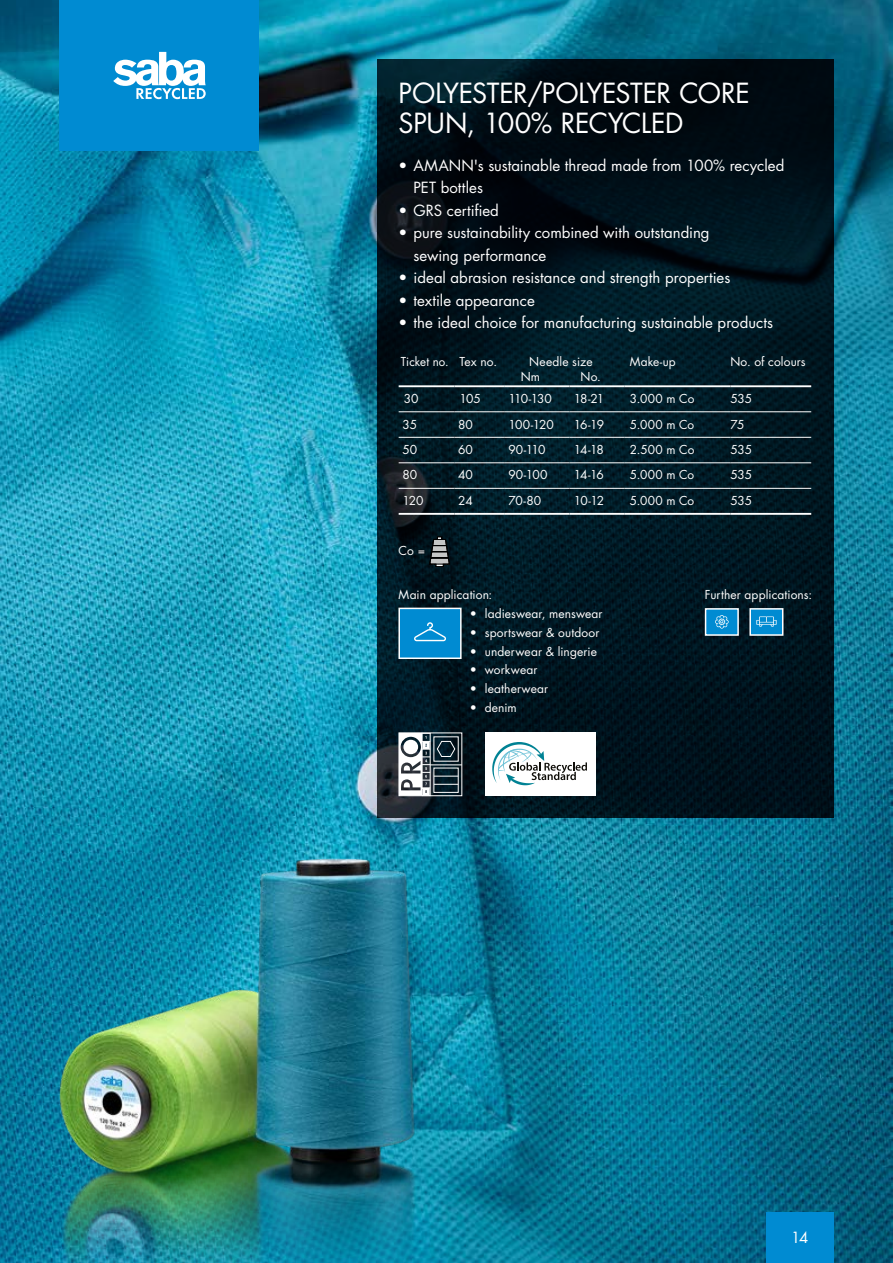
<style>
.page{position:relative;width:893px;height:1263px;background:#fff}
.page>*{position:absolute;margin:0;border:0;box-sizing:border-box;transform-origin:0 0}
.t1{font:27px/30px "Futura Std";letter-spacing:-.015em;color:#fff}
.t2{font:15px/22.5px "Futura Std";color:#fff}
.t3{font:15px "Futura";color:#fff}
.t4{font:12px "Futura";color:#fff}
.t5{font:12px "Futura Std";letter-spacing:.01em;color:#fff}
.t6{font:12px "Futura";color:#fff;scale:.96 1}
</style>
<div class="page">
<img style="left:0;top:0;width:893px;height:1263px">
<div style="left:60px;top:0;width:199px;height:151px;background:#008bd2"></div>
<svg style="left:113px;top:52px;width:93px;height:47px"></svg>
<svg style="left:377px;top:60px;width:456px;height:757px;fill:#00151f"></svg>
<svg style="left:430px;top:537px;width:20px;height:30px"></svg>
<hr style="left:430px;top:765px;width:32px;height:1px;background:#fff">
<svg style="left:399px;top:733px;width:60px;height:63px"></svg>
<img style="left:60px;top:859px;width:358px;height:404px">
<div style="left:749px;top:608px;width:34px;height:28px;background:#008bd2;border:2px solid #fff"></div>
<svg style="left:756px;top:616px;width:21px;height:11px"></svg>
<div style="left:705px;top:608px;width:34px;height:28px;background:#008bd2;border:2px solid #fff"></div>
<svg style="left:715px;top:615px;width:14px;height:14px"></svg>
<div style="left:398px;top:608px;width:64px;height:51px;background:#008bd2;border:2px solid #fff"></div>
<svg style="left:414px;top:622px;width:32px;height:19px"></svg>
<hr style="left:399px;top:488px;width:55px;height:1px;background:#fff">
<hr style="left:454px;top:488px;width:50px;height:1px;background:#fff">
<hr style="left:504px;top:488px;width:65px;height:1px;background:#fff">
<hr style="left:569px;top:488px;width:56px;height:1px;background:#fff">
<hr style="left:399px;top:385px;width:55px;height:2px;background:#fff">
<hr style="left:454px;top:385px;width:50px;height:2px;background:#fff">
<hr style="left:504px;top:385px;width:65px;height:2px;background:#fff">
<hr style="left:569px;top:385px;width:56px;height:2px;background:#fff">
<hr style="left:399px;top:411px;width:55px;height:1px;background:#fff">
<hr style="left:454px;top:411px;width:50px;height:1px;background:#fff">
<hr style="left:504px;top:411px;width:65px;height:1px;background:#fff">
<hr style="left:569px;top:411px;width:56px;height:1px;background:#fff">
<hr style="left:625px;top:411px;width:105px;height:1px;background:#fff">
<hr style="left:730px;top:411px;width:81px;height:1px;background:#fff">
<hr style="left:399px;top:437px;width:55px;height:1px;background:#fff">
<hr style="left:454px;top:437px;width:50px;height:1px;background:#fff">
<hr style="left:504px;top:437px;width:65px;height:1px;background:#fff">
<hr style="left:569px;top:437px;width:56px;height:1px;background:#fff">
<hr style="left:625px;top:437px;width:105px;height:1px;background:#fff">
<hr style="left:730px;top:437px;width:81px;height:1px;background:#fff">
<hr style="left:730px;top:462px;width:81px;height:1px;background:#fff">
<hr style="left:730px;top:488px;width:81px;height:1px;background:#fff">
<hr style="left:399px;top:462px;width:55px;height:1px;background:#fff">
<hr style="left:454px;top:462px;width:50px;height:1px;background:#fff">
<hr style="left:504px;top:462px;width:65px;height:1px;background:#fff">
<hr style="left:569px;top:462px;width:56px;height:1px;background:#fff">
<hr style="left:625px;top:462px;width:105px;height:1px;background:#fff">
<hr style="left:625px;top:488px;width:105px;height:1px;background:#fff">
<hr style="left:625px;top:385px;width:105px;height:2px;background:#fff">
<hr style="left:730px;top:385px;width:81px;height:2px;background:#fff">
<hr style="left:399px;top:513px;width:55px;height:2px;background:#fff">
<hr style="left:454px;top:513px;width:50px;height:2px;background:#fff">
<hr style="left:504px;top:513px;width:65px;height:2px;background:#fff">
<hr style="left:569px;top:513px;width:56px;height:2px;background:#fff">
<hr style="left:625px;top:513px;width:105px;height:2px;background:#fff">
<hr style="left:730px;top:513px;width:81px;height:2px;background:#fff">
<div style="left:485px;top:732px;width:110px;height:64px;background:#fff"></div>
<svg style="left:492px;top:742px;width:95px;height:43px"></svg>
<div style="left:766px;top:1212px;width:67px;height:51px;background:#008bd2"></div>
<h1 class="t1" style="left:399px;top:78px;width:353px">POLYESTER/POLYESTER CORE<br>SPUN, 100% RECYCLED</h1>
<p class="t2" style="left:414px;top:154px;width:372px;text-indent:-15px">• AMANN's sustainable thread made from 100% recycled<br>PET bottles</p>
<p class="t2" style="left:399px;top:199px;width:102px">• GRS certified</p>
<p class="t2" style="left:414px;top:221px;width:298px;text-indent:-15px">• pure sustainability combined with outstanding sewing performance</p>
<p class="t2" style="left:399px;top:266px;width:333px">• ideal abrasion resistance and strength properties</p>
<p class="t2" style="left:399px;top:289px;width:138px">• textile appearance</p>
<p class="t2" style="left:399px;top:311px;width:376px">• the ideal choice for manufacturing sustainable products</p>
<p class="t6" style="left:401px;top:354px;width:102px">Ticket no. Tex no.</p>
<p class="t4" style="left:529px;top:354px;width:65px">Needle size</p>
<p class="t4" style="left:630px;top:354px;width:48px">Make-up</p>
<p class="t4" style="left:730px;top:354px;width:77px">No. of colours</p>
<p class="t4" style="left:521px;top:369px;width:21px">Nm</p>
<p class="t4" style="left:581px;top:369px;width:22px">No.</p>
<p class="t4" style="left:404px;top:391px;width:16px">30</p>
<p class="t4" style="left:459px;top:391px;width:23px">105</p>
<p class="t4" style="left:508px;top:391px;width:45px">110-130</p>
<p class="t4" style="left:574px;top:391px;width:32px">18-21</p>
<p class="t4" style="left:630px;top:391px;width:66px">3.000 m Co</p>
<p class="t4" style="left:730px;top:391px;width:23px">535</p>
<p class="t4" style="left:402px;top:417px;width:16px">35</p>
<p class="t4" style="left:458px;top:417px;width:16px">80</p>
<p class="t4" style="left:508px;top:417px;width:47px">100-120</p>
<p class="t4" style="left:574px;top:417px;width:32px">16-19</p>
<p class="t4" style="left:630px;top:417px;width:66px">5.000 m Co</p>
<p class="t4" style="left:730px;top:417px;width:16px">75</p>
<p class="t4" style="left:402px;top:442px;width:16px">50</p>
<p class="t4" style="left:458px;top:442px;width:16px">60</p>
<p class="t4" style="left:508px;top:442px;width:39px">90-110</p>
<p class="t4" style="left:574px;top:442px;width:32px">14-18</p>
<p class="t4" style="left:630px;top:442px;width:66px">2.500 m Co</p>
<p class="t4" style="left:730px;top:442px;width:23px">535</p>
<p class="t4" style="left:402px;top:467px;width:16px">80</p>
<p class="t4" style="left:458px;top:467px;width:16px">40</p>
<p class="t4" style="left:508px;top:467px;width:41px">90-100</p>
<p class="t4" style="left:574px;top:467px;width:32px">14-16</p>
<p class="t4" style="left:630px;top:467px;width:66px">5.000 m Co</p>
<p class="t4" style="left:730px;top:467px;width:23px">535</p>
<p class="t4" style="left:402px;top:493px;width:23px">120</p>
<p class="t4" style="left:458px;top:493px;width:16px">24</p>
<p class="t4" style="left:508px;top:493px;width:34px">70-80</p>
<p class="t4" style="left:574px;top:493px;width:32px">10-12</p>
<p class="t4" style="left:630px;top:493px;width:66px">5.000 m Co</p>
<p class="t4" style="left:730px;top:493px;width:23px">535</p>
<p class="t5" style="left:399px;top:543px;width:28px">Co =</p>
<p class="t5" style="left:399px;top:587px;width:95px">Main application:</p>
<p class="t5" style="left:705px;top:587px;width:109px">Further applications:</p>
<p class="t5" style="left:470px;top:606px;width:134px">• ladieswear, menswear</p>
<p class="t5" style="left:470px;top:625px;width:131px">• sportswear &amp; outdoor</p>
<p class="t5" style="left:470px;top:643px;width:129px">• underwear &amp; lingerie</p>
<p class="t5" style="left:470px;top:662px;width:69px">• workwear</p>
<p class="t5" style="left:470px;top:681px;width:80px">• leatherwear</p>
<p class="t5" style="left:470px;top:700px;width:48px">• denim</p>
<p class="t3" style="left:791px;top:1228px;width:19px">14</p>
</div>
